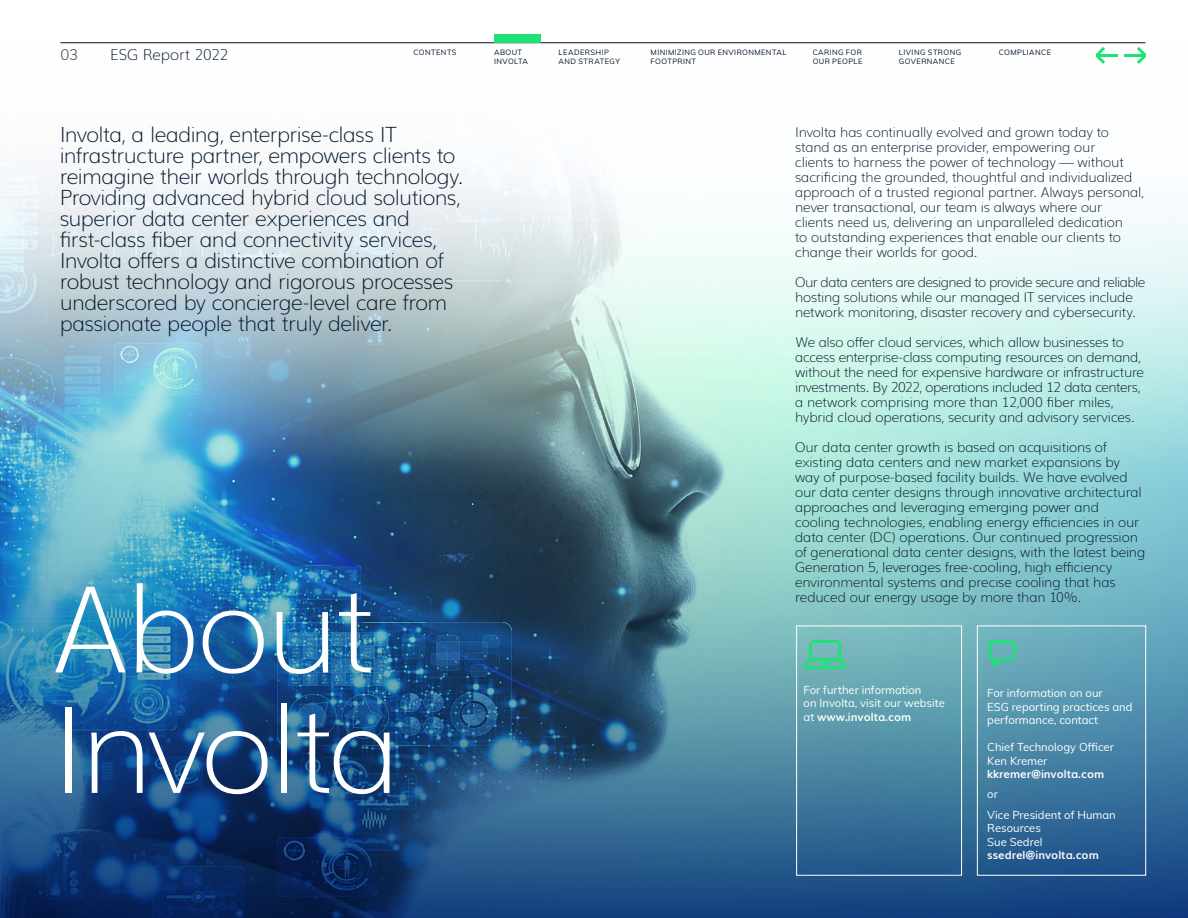
<style>
.page{position:relative;width:1188px;height:918px;background:#fff}
.page>*{position:absolute;margin:0;border:0;box-sizing:border-box;transform-origin:0 0}
.t1{font:200 120.45px "Muli";letter-spacing:-.04em;color:#fff}
.Page_intro_14_14{font:200 21px/21px "Muli";letter-spacing:-.025em;color:#00142a}
.t2{font:200 15px "Muli";letter-spacing:-.01em;color:#00142a}
.t3{font:300 15px "Muli";color:#4a4a49}
.Body_copy{font:200 13.5px/15px "Muli";letter-spacing:-.015em;color:#00142a}
.t4{font:11.25px/13.5px "Muli";color:#fff}
.t5{font:700 11.25px "Muli";color:#fff}
.t6{font:7.5px/9px "Muli";letter-spacing:.055em;color:#00142a}
.s1{font-weight:700}
</style>
<div class="page">
<img style="left:0;top:173px;width:1188px;height:745px">
<div style="left:796px;top:626px;width:166px;height:249px;border:1px solid #fff"></div>
<div style="left:977px;top:626px;width:169px;height:249px;border:1px solid #fff"></div>
<hr style="left:990px;top:641px;width:23px;height:2px;background:#1de374">
<hr style="left:1013px;top:643px;width:3px;height:15px;background:#1de374">
<svg style="left:988px;top:643px;width:25px;height:23px"></svg>
<hr style="left:812px;top:641px;width:26px;height:2px;background:#1de374">
<svg style="left:822px;top:662px;width:6px;height:3px"></svg>
<hr style="left:809px;top:658px;width:32px;height:3px;background:#1de374">
<hr style="left:805px;top:666px;width:40px;height:3px;background:#1de374">
<hr style="left:838px;top:643px;width:3px;height:18px;background:#1de374">
<hr style="left:809px;top:643px;width:3px;height:18px;background:#1de374">
<svg style="left:804px;top:658px;width:8px;height:8px"></svg>
<svg style="left:838px;top:657px;width:9px;height:9px"></svg>
<hr style="left:1125px;top:54px;width:21px;height:3px;background:#1de374">
<svg style="left:1137px;top:47px;width:9px;height:17px"></svg>
<hr style="left:1096px;top:54px;width:21px;height:3px;background:#1de374">
<svg style="left:1096px;top:47px;width:9px;height:17px"></svg>
<hr style="left:60px;top:42px;width:1085px;height:1px;background:#00142a">
<div style="left:494px;top:34px;width:47px;height:9px;background:#1de374"></div>
<p class="t3" style="left:60px;top:44px;width:19px">03</p>
<p class="t2" style="left:110px;top:43px;width:120px">ESG Report 2022</p>
<p class="t6" style="left:414px;top:47px;width:45px">CONTENTS</p>
<p class="t6" style="left:559px;top:47px;width:63px">LEADERSHIP<br>AND STRATEGY</p>
<p class="t6" style="left:651px;top:47px;width:137px">MINIMIZING OUR ENVIRONMENTAL<br>FOOTPRINT</p>
<p class="t6" style="left:813px;top:47px;width:51px">CARING FOR<br>OUR PEOPLE</p>
<p class="t6" style="left:899px;top:47px;width:64px">LIVING STRONG<br>GOVERNANCE</p>
<p class="t6" style="left:999px;top:47px;width:54px">COMPLIANCE</p>
<p class="t6" style="left:494px;top:47px;width:35px">ABOUT<br>INVOLTA</p>
<p class="Page_intro_14_14" style="left:60px;top:123px;width:405px">Involta, a leading, enterprise-class IT infrastructure partner, empowers clients to reimagine their worlds through technology.<br>Providing advanced hybrid cloud solutions, superior data center experiences and first-class fiber and connectivity services, Involta offers a distinctive combination of robust technology and rigorous processes underscored by concierge-level care from passionate people that truly deliver.</p>
<p class="t1" style="left:51px;top:536px;width:326px">About</p>
<p class="t1" style="left:51px;top:657px;width:352px">Involta</p>
<p class="Body_copy" style="left:795px;top:124px;width:350px">Involta has continually evolved and grown today to stand as an enterprise provider, empowering our<br>clients to harness the power of technology — without sacrificing the grounded, thoughtful and individualized approach of a trusted regional partner. Always personal, never transactional, our team is always where our clients need us, delivering an unparalleled dedication<br>to outstanding experiences that enable our clients to change their worlds for good.</p>
<p class="Body_copy" style="left:795px;top:274px;width:352px">Our data centers are designed to provide secure and reliable hosting solutions while our managed IT services include network monitoring, disaster recovery and cybersecurity.</p>
<p class="Body_copy" style="left:795px;top:334px;width:350px">We also offer cloud services, which allow businesses to access enterprise-class computing resources on demand, without the need for expensive hardware or infrastructure investments. By 2022, operations included 12 data centers, a network comprising more than 12,000 fiber miles, hybrid cloud operations, security and advisory services.</p>
<p class="Body_copy" style="left:795px;top:439px;width:352px">Our data center growth is based on acquisitions of existing data centers and new market expansions by way of purpose-based facility builds. We have evolved our data center designs through innovative architectural approaches and leveraging emerging power and cooling technologies, enabling energy efficiencies in our data center (DC) operations. Our continued progression of generational data center designs, with the latest being Generation 5, leverages free-cooling, high efficiency environmental systems and precise cooling that has reduced our energy usage by more than 10%.</p>
<p class="t4" style="left:804px;top:683px;width:143px">For further information<br>on Involta, visit our website at <span class="s1">www.involta.com</span></p>
<p class="t4" style="left:987px;top:686px;width:147px">For information on our<br>ESG reporting practices and performance, contact</p>
<p class="t4" style="left:987px;top:740px;width:128px">Chief Technology Officer</p>
<p class="t4" style="left:987px;top:753px;width:62px">Ken Kremer</p>
<p class="t5" style="left:987px;top:765px;width:118px">kkremer@involta.com</p>
<p class="t4" style="left:987px;top:787px;width:12px">or</p>
<p class="t4" style="left:987px;top:807px;width:130px">Vice President of Human<br>Resources</p>
<p class="t4" style="left:987px;top:834px;width:57px">Sue Sedrel</p>
<p class="t5" style="left:987px;top:846px;width:113px">ssedrel@involta.com</p>
</div>
